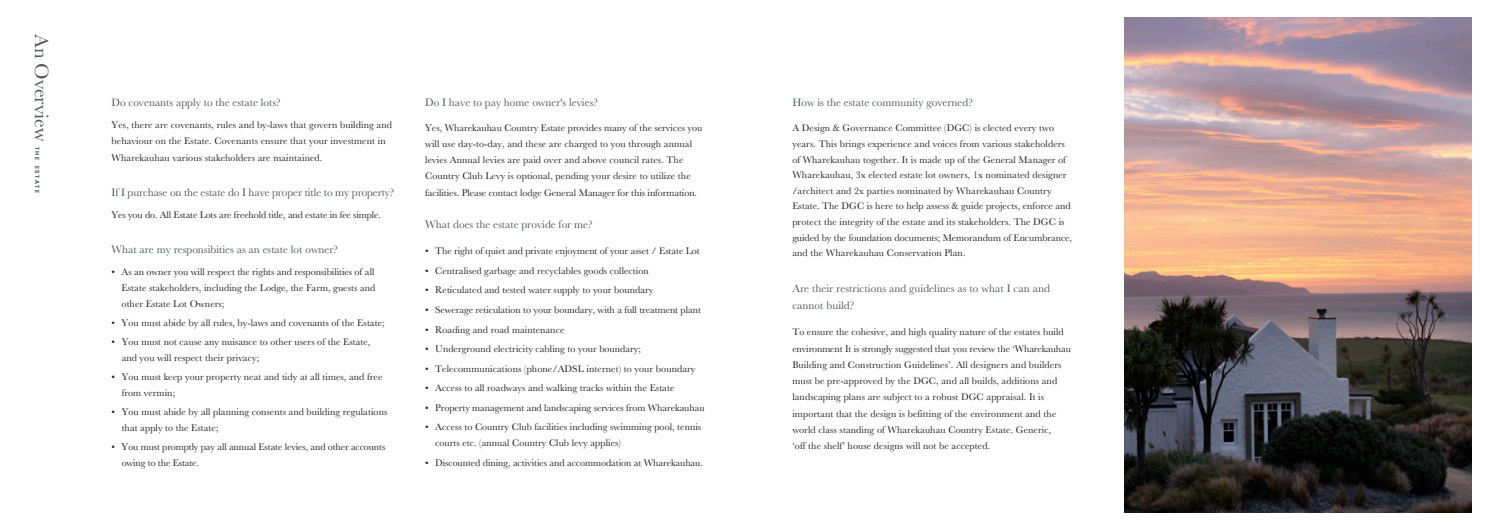
<style>
.page{position:relative;width:1489px;height:527px;background:#fff}
.page>*{position:absolute;margin:0;border:0;box-sizing:border-box;transform-origin:0 0}
.t1{font:20px "Baskerville";color:#4d5754}
.t2{font:11.25px/17.5px "Baskerville";color:#4c5854}
.t3{font:10px/15.6px "Baskerville";letter-spacing:.005em;color:#231f20}
.t4{font:600 6.25px "Neuzeit FC";letter-spacing:.3em;color:#4c5854}
</style>
<div class="page">
<img style="left:1124px;top:18px;width:346px;height:494px">
<h1 class="t1" style="left:54px;top:34px;width:108px;rotate:90deg">An Overview</h1>
<p class="t4" style="left:41px;top:146px;width:48px;rotate:90deg">THE ESTATE</p>
<p class="t2" style="left:111px;top:93px;width:170px">Do covenants apply to the estate lots?</p>
<p class="t3" style="left:111px;top:117px;width:282px;line-height:16.2px">Yes, there are covenants, rules and by-laws that govern building and behaviour on the Estate. Covenants ensure that your investment in<br>Wharekauhau various stakeholders are maintained.</p>
<p class="t2" style="left:111px;top:183px;width:284px">If I purchase on the estate do I have proper title to my property?</p>
<p class="t3" style="left:111px;top:207px;width:271px">Yes you do. All Estate Lots are freehold title, and estate in fee simple.</p>
<p class="t2" style="left:111px;top:241px;width:228px">What are my responsibities as an estate lot owner?</p>
<p class="t3" style="left:122px;top:264px;width:255px;text-align:justify;text-indent:-10px">• As an owner you will respect the rights and responsibilities of all Estate stakeholders, including the Lodge, the Farm, guests and other Estate Lot Owners;</p>
<p class="t3" style="left:111px;top:315px;width:274px">• You must abide by all rules, by-laws and covenants of the Estate;</p>
<p class="t3" style="left:122px;top:334px;width:250px;text-indent:-10px">• You must not cause any nuisance to other users of the Estate, and you will respect their privacy;</p>
<p class="t3" style="left:122px;top:369px;width:262px;text-indent:-10px">• You must keep your property neat and tidy at all times, and free from vermin;</p>
<p class="t3" style="left:122px;top:404px;width:267px;text-indent:-10px">• You must abide by all planning consents and building regulations that apply to the Estate;</p>
<p class="t3" style="left:122px;top:439px;width:265px;text-indent:-10px">• You must promptly pay all annual Estate levies, and other accounts owing to the Estate.</p>
<p class="t2" style="left:425px;top:93px;width:174px">Do I have to pay home owner's levies?</p>
<p class="t3" style="left:425px;top:119px;width:279px;line-height:16.2px">Yes, Wharekauhau Country Estate provides many of the services you will use day-to-day, and these are charged to you through annual levies Annual levies are paid over and above council rates. The Country Club Levy is optional, pending your desire to utilize the facilities. Please contact lodge General Manager for this information.</p>
<p class="t2" style="left:425px;top:216px;width:169px">What does the estate provide for me?</p>
<p class="t3" style="left:425px;top:243px;width:276px">• The right of quiet and private enjoyment of your asset / Estate Lot</p>
<p class="t3" style="left:425px;top:262px;width:225px">• Centralised garbage and recyclables goods collection</p>
<p class="t3" style="left:425px;top:282px;width:230px">• Reticulated and tested water supply to your boundary</p>
<p class="t3" style="left:425px;top:302px;width:277px">• Sewerage reticulation to your boundary, with a full treatment plant</p>
<p class="t3" style="left:425px;top:321px;width:141px">• Roading and road maintenance</p>
<p class="t3" style="left:425px;top:341px;width:217px">• Underground electricity cabling to your boundary;</p>
<p class="t3" style="left:425px;top:360px;width:272px">• Telecommunications (phone/ADSL internet) to your boundary</p>
<p class="t3" style="left:425px;top:380px;width:251px">• Access to all roadways and walking tracks within the Estate</p>
<p class="t3" style="left:425px;top:399px;width:281px">• Property management and landscaping services from Wharekauhau</p>
<p class="t3" style="left:435px;top:419px;width:267px;text-indent:-10px">• Access to Country Club facilities including swimming pool, tennis courts etc. (annual Country Club levy applies)</p>
<p class="t3" style="left:425px;top:454px;width:279px">• Discounted dining, activities and accommodation at Wharekauhau.</p>
<p class="t2" style="left:792px;top:93px;width:182px">How is the estate community governed?</p>
<p class="t3" style="left:792px;top:120px;width:281px">A Design &amp; Governance Committee (DGC) is elected every two years. This brings experience and voices from various stakeholders of Wharekauhau together. It is made up of the General Manager of Wharekauhau, 3x elected estate lot owners, 1x nominated designer /architect and 2x parties nominated by Wharekauhau Country Estate. The DGC is here to help assess &amp; guide projects, enforce and protect the integrity of the estate and its stakeholders. The DGC is guided by the foundation documents; Memorandum of Encumbrance, and the Wharekauhau Conservation Plan.</p>
<p class="t2" style="left:792px;top:279px;width:259px">Are their restrictions and guidelines as to what I can and cannot build?</p>
<p class="t3" style="left:792px;top:324px;width:280px;line-height:16.2px">To ensure the cohesive, and high quality nature of the estates build environment It is strongly suggested that you review the ‘Wharekauhau Building and Construction Guidelines’. All designers and builders must be pre-approved by the DGC, and all builds, additions and landscaping plans are subject to a robust DGC appraisal. It is important that the design is befitting of the environment and the world class standing of Wharekauhau Country Estate. Generic,<br>‘off the shelf’ house designs will not be accepted.</p>
</div>
